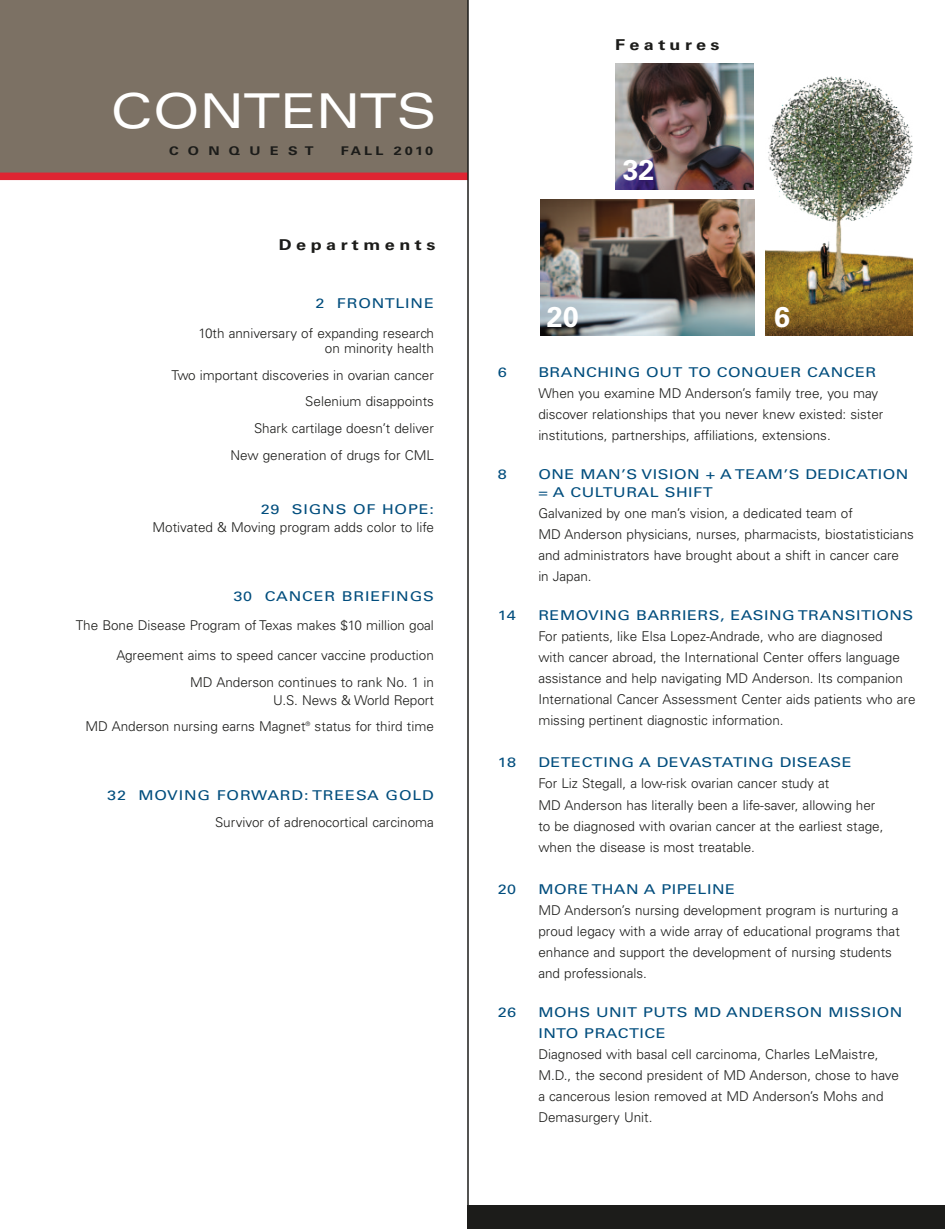
<style>
.page{position:relative;width:945px;height:1229px;background:#fff}
.page>*{position:absolute;margin:0;border:0;box-sizing:border-box;transform-origin:0 0}
.t1{font:expanded 48px "Univers LT Std";color:#fff}
.t2{font:700 28.5px "Univers LT Std";color:#fff}
.t3{font:700 15px "Univers LT Std";letter-spacing:.25em;color:#1c1c1a;scale:1.2 1}
.t4{font:300 13.5px/21px "Univers LT Std";color:#1c1c1a}
.t5{font:13.5px "Univers LT Std";letter-spacing:.03em;color:#004d7d;scale:1.2 1}
.t6{font:13.5px "Univers LT Std";letter-spacing:.05em;color:#004d7d;scale:1.2 1}
.t7{font:700 12px "Univers LT Std";letter-spacing:.645em;color:#1c1c1a;scale:1.2 1}
.t8{font:700 12px "Univers LT Std";letter-spacing:.18em;color:#1c1c1a;scale:1.2 1}
</style>
<div class="page">
<div style="left:0;top:0;width:468px;height:176px;background:#7c7164"></div>
<div style="left:0;top:172px;width:468px;height:8px;background:#df2532"></div>
<div style="left:468px;top:1205px;width:477px;height:23px;background:#1c1c1a"></div>
<hr style="left:467px;top:0;width:2px;height:1228px;background:#1c1c1a">
<img style="left:766px;top:76px;width:146px;height:259px">
<img style="left:540px;top:199px;width:214px;height:136px">
<img style="left:615px;top:64px;width:139px;height:125px">
<h1 class="t1" style="left:109px;top:82px;width:328px">CONTENTS</h1>
<p class="t7" style="left:169px;top:144px;width:122px">CONQUEST</p>
<p class="t8" style="left:341px;top:144px;width:78px">FALL 2010</p>
<p class="t3" style="left:279px;top:235px;width:132px">Departments</p>
<p class="t5" style="left:316px;top:295px;width:100px">2 FRONTLINE</p>
<p class="t4" style="left:199px;top:326px;width:237px;line-height:15px;text-align:right">10th anniversary of expanding research on minority health</p>
<p class="t4" style="left:171px;top:361px;width:264px;line-height:26.7px;text-align:right">Two important discoveries in ovarian cancer<br>Selenium disappoints<br>Shark cartilage doesn’t deliver<br>New generation of drugs for CML</p>
<p class="t5" style="left:261px;top:501px;width:146px">29 SIGNS OF HOPE:</p>
<p class="t4" style="left:153px;top:516px;width:283px">Motivated &amp; Moving program adds color to life</p>
<p class="t6" style="left:234px;top:588px;width:166px">30 CANCER BRIEFINGS</p>
<p class="t4" style="left:76px;top:610px;width:359px;line-height:29.7px;text-align:right">The Bone Disease Program of Texas makes $10 million goal<br>Agreement aims to speed cancer vaccine production</p>
<p class="t4" style="left:190px;top:673px;width:245px;line-height:18px;text-align:right">MD Anderson continues to rank No. 1 in<br>U.S. News &amp; World Report</p>
<p class="t4" style="left:85px;top:716px;width:350px">MD Anderson nursing earns Magnet<sup>®</sup> status for third time</p>
<p class="t5" style="left:107px;top:787px;width:218px">32 MOVING FORWARD: TREESA</p>
<p class="t5" style="left:386px;top:787px;width:40px">GOLD</p>
<p class="t4" style="left:215px;top:811px;width:220px">Survivor of adrenocortical carcinoma</p>
<p class="t3" style="left:615px;top:36px;width:88px">Features</p>
<h2 class="t2" style="left:623px;top:153px;width:33px">32</h2>
<h2 class="t2" style="left:547px;top:300px;width:33px">20</h2>
<h2 class="t2" style="left:774px;top:300px;width:17px">6</h2>
<p class="t5" style="left:498px;top:364px;width:9px">6</p>
<p class="t5" style="left:538px;top:364px;width:111px">BRANCHING OUT</p>
<p class="t5" style="left:689px;top:364px;width:158px">TO CONQUER CANCER</p>
<p class="t4" style="left:538px;top:383px;width:347px">When you examine MD Anderson’s family tree, you may discover relationships that you never knew existed: sister institutions, partnerships, affiliations, extensions.</p>
<p class="t5" style="left:498px;top:466px;width:27px">8 O</p>
<p class="t5" style="left:551px;top:466px;width:255px">NE MAN’S VISION + A TEAM’S DEDICAT</p>
<p class="t5" style="left:878px;top:466px;width:27px">ION</p>
<p class="t5" style="left:538px;top:484px;width:138px">= A CULTURAL SHIFT</p>
<p class="t4" style="left:538px;top:503px;width:377px">Galvanized by one man’s vision, a dedicated team of<br>MD Anderson physicians, nurses, pharmacists, biostatisticians and administrators have brought about a shift in cancer care<br>in Japan.</p>
<p class="t5" style="left:498px;top:607px;width:30px">14 R</p>
<p class="t5" style="left:550px;top:607px;width:302px">EMOVING BARRIERS, EASING TRANSITIONS</p>
<p class="t4" style="left:538px;top:626px;width:379px">For patients, like Elsa Lopez-Andrade, who are diagnosed<br>with cancer abroad, the International Center offers language assistance and help navigating MD Anderson. Its companion International Cancer Assessment Center aids patients who are missing pertinent diagnostic information.</p>
<p class="t5" style="left:498px;top:754px;width:17px">18</p>
<p class="t5" style="left:538px;top:754px;width:136px">DETECTING A DEVASTAT</p>
<p class="t5" style="left:743px;top:754px;width:92px">ING DISEASE</p>
<p class="t4" style="left:538px;top:773px;width:347px">For Liz Stegall, a low-risk ovarian cancer study at<br>MD Anderson has literally been a life-saver, allowing her to be diagnosed with ovarian cancer at the earliest stage, when the disease is most treatable.</p>
<p class="t5" style="left:498px;top:880px;width:17px">20</p>
<p class="t5" style="left:538px;top:880px;width:55px">MORE THA</p>
<p class="t5" style="left:626px;top:880px;width:92px">N A PIPELINE</p>
<p class="t4" style="left:538px;top:899px;width:363px">MD Anderson’s nursing development program is nurturing a proud legacy with a wide array of educational programs that enhance and support the development of nursing students and professionals.</p>
<p class="t5" style="left:498px;top:1003px;width:17px">26</p>
<p class="t5" style="left:538px;top:1003px;width:34px">MOHS</p>
<p class="t5" style="left:596px;top:1003px;width:58px">UNIT PUTS</p>
<p class="t5" style="left:694px;top:1003px;width:175px">MD ANDERSON M ISSION</p>
<p class="t5" style="left:538px;top:1024px;width:67px">INTO PRACT</p>
<p class="t5" style="left:640px;top:1024px;width:23px">ICE</p>
<p class="t4" style="left:538px;top:1043px;width:362px">Diagnosed with basal cell carcinoma, Charles LeMaistre, M.D., the second president of MD Anderson, chose to have a cancerous lesion removed at MD Anderson’s Mohs and Demasurgery Unit.</p>
</div>
